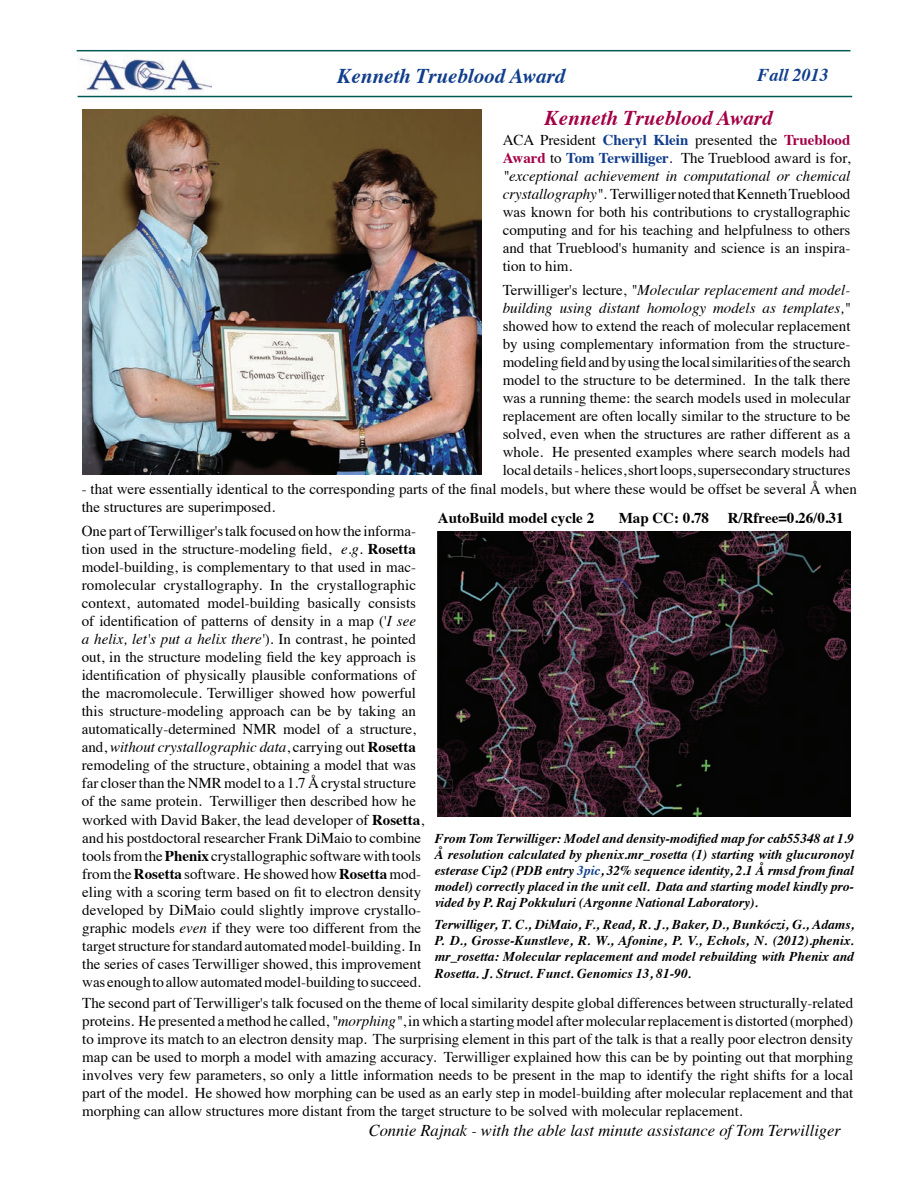
<style>
.page{position:relative;width:918px;height:1188px;background:#fff}
.page>*{position:absolute;margin:0;border:0;box-sizing:border-box;transform-origin:0 0}
.Header_14_bold__ital{font:italic 700 21px "Times";color:#103d8c}
.Header_14__bold__ita{font:italic 700 21px "Times";color:#a30146}
.t1{font:italic 700 18px "Times";color:#103d8c}
.By-line{font:italic 16.5px "Times";color:#000}
.Body____05_after{font:15px/18px "Times";color:#000;text-align:justify}
.Body____05_after-2{font:700 15px "Times";color:#000}
.legend__bold_ital__9{font:italic 700 13.5px/16.2px "Times";color:#000;text-align:justify}
.s1{font-weight:700;color:#103d8c}
.s2{font-weight:700;color:#a30146}
.s3{font-style:italic}
.s4{font-weight:700}
.s5{color:#103d8c}
</style>
<div class="page">
<hr style="left:78px;top:96px;width:774px;height:1px;background:#005953">
<hr style="left:77px;top:50px;width:774px;height:1px;background:#005953">
<img style="left:79px;top:54px;width:133px;height:40px">
<img style="left:83px;top:110px;width:398px;height:364px">
<img style="left:438px;top:531px;width:412px;height:286px">
<p class="Header_14_bold__ital" style="left:337px;top:56px;width:229px">Kenneth Trueblood Award</p>
<p class="t1" style="left:757px;top:58px;width:73px">Fall 2013</p>
<p class="Header_14__bold__ita" style="left:545px;top:99px;width:229px">Kenneth Trueblood Award</p>
<p class="Body____05_after" style="left:503px;top:130px;width:349px">ACA President <span class="s1">Cheryl Klein</span> presented the <span class="s2">Trueblood Award</span> to <span class="s1">Tom Terwilliger</span>. The Trueblood award is for, <span class="s3">"exceptional achievement in computational or chemical crystallography".</span> Terwilliger noted that Kenneth Trueblood was known for both his contributions to crystallographic computing and for his teaching and helpfulness to others and that Trueblood's humanity and science is an inspira&shy;tion to him.</p>
<p class="Body____05_after" style="left:503px;top:280px;width:349px">Terwilliger's lecture, <span class="s3">"Molecular replacement and model&shy;building using distant homology models as templates," </span>showed how to extend the reach of molecular replacement by using complementary information from the structure&shy;modeling field and by using the local similarities of the search model to the structure to be determined. In the talk there was a running theme: the search models used in molecular replacement are often locally similar to the structure to be solved, even when the structures are rather different as a whole. He presented examples where search models had local details - helices, short loops, supersecondary structures</p>
<p class="Body____05_after" style="left:82px;top:479px;width:777px">- that were essentially identical to the corresponding parts of the final models, but where these would be offset be several Å when the structures are superimposed.</p>
<p class="Body____05_after" style="left:82px;top:520px;width:336px">One part of Terwilliger's talk focused on how the informa&shy;tion used in the structure-modeling field, <span class="s3">e.g.</span> <span class="s4">Rosetta </span>model-building, is complementary to that used in mac&shy;romolecular crystallography. In the crystallographic context, automated model-building basically consists of identification of patterns of density in a map ('<span class="s3">I see a helix, let's put a helix there'</span>). In contrast, he pointed out, in the structure modeling field the key approach is identification of physically plausible conformations of the macromolecule. Terwilliger showed how powerful this structure-modeling approach can be by taking an automatically-determined NMR model of a structure, and, <span class="s3">without crystallographic data</span>, carrying out <span class="s4">Rosetta </span>remodeling of the structure, obtaining a model that was far closer than the NMR model to a 1.7 Å crystal structure of the same protein. Terwilliger then described how he</p>
<p class="Body____05_after" style="left:82px;top:810px;width:343px;text-align:left">worked with David Baker, the lead developer of <span class="s4">Rosetta</span>, and his postdoctoral researcher Frank DiMaio to combine tools from the <span class="s4">Phenix</span> crystallographic software with tools from the <span class="s4">Rosetta</span> software. He showed how <span class="s4">Rosetta</span> mod&shy;eling with a scoring term based on fit to electron density developed by DiMaio could slightly improve crystallo&shy;graphic models <span class="s3">even</span> if they were too different from the target structure for standard automated model-building. In the series of cases Terwilliger showed, this improvement was enough to allow automated model-building to succeed.</p>
<p class="Body____05_after" style="left:82px;top:993px;width:773px">The second part of Terwilliger's talk focused on the theme of local similarity despite global differences between structurally-related proteins. He presented a method he called, <span class="s3">"morphing"</span>, in which a starting model after molecular replacement is distorted (morphed) to improve its match to an electron density map. The surprising element in this part of the talk is that a really poor electron density map can be used to morph a model with amazing accuracy. Terwilliger explained how this can be by pointing out that morphing involves very few parameters, so only a little information needs to be present in the map to identify the right shifts for a local part of the model. He showed how morphing can be used as an early step in model-building after molecular replacement and that morphing can allow structures more distant from the target structure to be solved with molecular replacement.</p>
<p class="By-line" style="left:369px;top:1116px;width:474px">Connie Rajnak - with the able last minute assistance of Tom Terwilliger</p>
<p class="Body____05_after-2" style="left:438px;top:504px;width:158px">AutoBuild model cycle 2</p>
<p class="Body____05_after-2" style="left:619px;top:504px;width:92px">Map CC: 0.78</p>
<p class="Body____05_after-2" style="left:728px;top:504px;width:117px">R/Rfree=0.26/0.31</p>
<p class="legend__bold_ital__9" style="left:435px;top:829px;width:421px">From Tom Terwilliger: Model and density-modified map for cab55348 at 1.9<br>Å resolution calculated by phenix.mr_rosetta (1) starting with glucuronoyl esterase Cip2 (PDB entry <span class="s5">3pic</span>, 32% sequence identity, 2.1 Å rmsd from final model) correctly placed in the unit cell. Data and starting model kindly pro&shy;vided by P. Raj Pokkuluri (Argonne National Laboratory).</p>
<p class="legend__bold_ital__9" style="left:435px;top:915px;width:421px">Terwilliger, T. C., DiMaio, F., Read, R. J., Baker, D., Bunkóczi, G., Adams, P. D., Grosse-Kunstleve, R. W., Afonine, P. V., Echols, N. (2012).phenix. mr_rosetta: Molecular replacement and model rebuilding with Phenix and Rosetta. J. Struct. Funct. Genomics 13, 81-90.</p>
</div>
